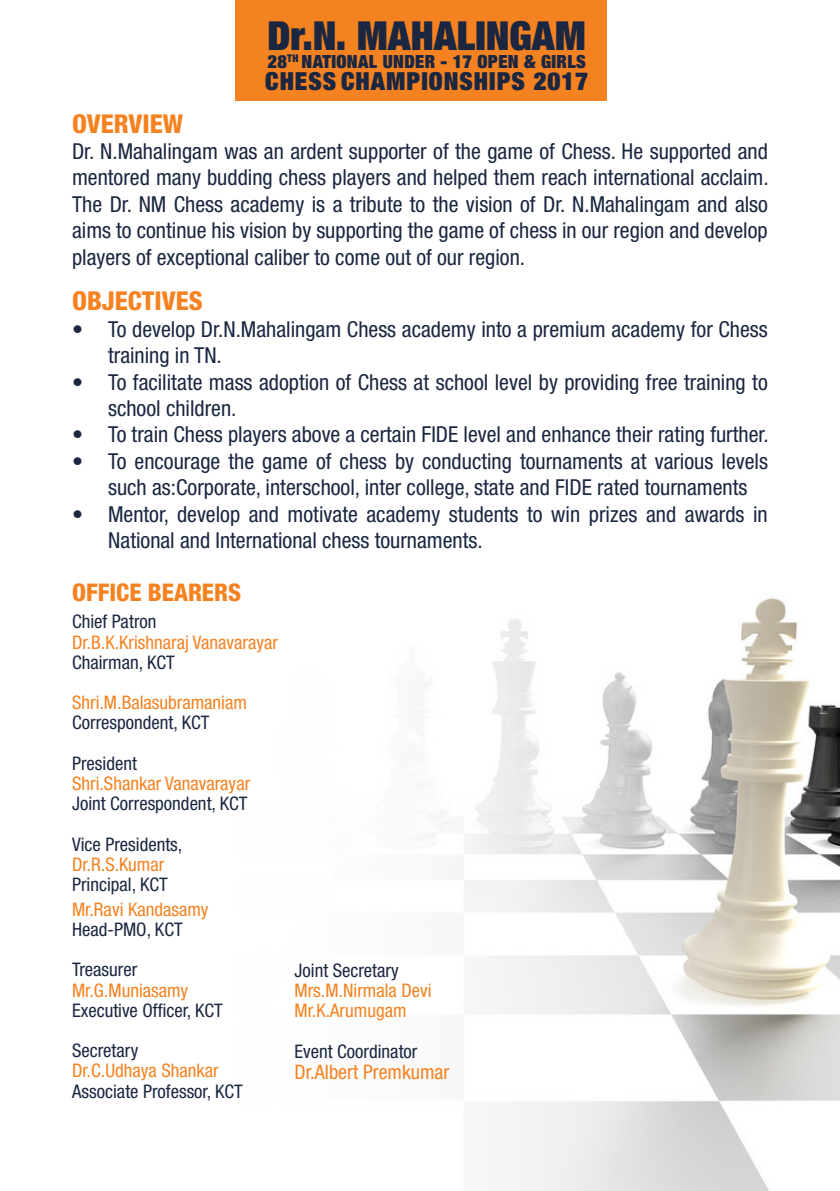
<style>
.page{position:relative;width:840px;height:1191px;background:#fff}
.page>*{position:absolute;margin:0;border:0;box-sizing:border-box;transform-origin:0 0}
.t1{font:900 condensed 40px "Helvetica Neue LT Std";color:#1b2741}
.t2{font:800 condensed 26px "Helvetica Neue LT Std";color:#f58220}
.t3{font:900 condensed 25px "Helvetica Neue LT Std";letter-spacing:.04em;color:#1b2741}
.t4{font:800 condensed 24.4px "Helvetica Neue LT Std";color:#f58220}
.t5{font:condensed 22px/26.4px "Helvetica Neue LT Std";color:#1b2741}
.t6{font:condensed 20px "Helvetica Neue LT Std";color:#f58220}
.t7{font:condensed 18.8px "Helvetica Neue LT Std";color:#1b2741}
.t8{font:condensed 18.8px "Helvetica Neue LT Std";color:#f58220}
.t9{font:900 condensed 18.2px "Helvetica Neue LT Std";letter-spacing:.02em;color:#1b2741}
</style>
<div class="page">
<img style="left:439px;top:598px;width:400px;height:593px">
<div style="left:235px;top:0;width:372px;height:100px;background:#f58220"></div>
<p class="t1" style="left:267px;top:10px;width:320px">Dr.N. MAHALINGAM</p>
<p class="t9" style="left:267px;top:50px;width:320px">28<sup>TH</sup> NATIONAL UNDER - 17 OPEN &amp; GIRLS</p>
<p class="t3" style="left:265px;top:65px;width:324px">CHESS CHAMPIONSHIPS 2017</p>
<p class="t2" style="left:72px;top:107px;width:112px">OVERVIEW</p>
<p class="t5" style="left:72px;top:138px;width:697px;text-align:justify">Dr. N.Mahalingam was an ardent supporter of the game of Chess. He supported and mentored many budding chess players and helped them reach international acclaim.<br>The Dr. NM Chess academy is a tribute to the vision of Dr. N.Mahalingam and also aims to continue his vision by supporting the game of chess in our region and develop players of exceptional caliber to come out of our region.</p>
<p class="t2" style="left:72px;top:285px;width:132px">OBJECTIVES</p>
<p class="t5" style="left:108px;top:315px;width:661px;text-indent:-36px">• To develop Dr.N.Mahalingam Chess academy into a premium academy for Chess training in TN.</p>
<p class="t5" style="left:108px;top:368px;width:660px;text-indent:-36px">• To facilitate mass adoption of Chess at school level by providing free training to school children.</p>
<p class="t5" style="left:72px;top:421px;width:697px">• To train Chess players above a certain FIDE level and enhance their rating further.</p>
<p class="t5" style="left:108px;top:447px;width:661px;text-indent:-36px">• To encourage the game of chess by conducting tournaments at various levels such as:Corporate, interschool, inter college, state and FIDE rated tournaments</p>
<p class="t5" style="left:108px;top:500px;width:660px;text-indent:-36px">• Mentor, develop and motivate academy students to win prizes and awards in<br>National and International chess tournaments.</p>
<p class="t4" style="left:72px;top:577px;width:170px">OFFICE BEARERS</p>
<p class="t7" style="left:72px;top:611px;width:86px">Chief Patron</p>
<p class="t8" style="left:72px;top:631px;width:207px">Dr.B.K.Krishnaraj Vanavarayar</p>
<p class="t7" style="left:72px;top:651px;width:104px">Chairman, KCT</p>
<p class="t8" style="left:72px;top:691px;width:176px">Shri.M.Balasubramaniam</p>
<p class="t7" style="left:72px;top:712px;width:139px">Correspondent, KCT</p>
<p class="t7" style="left:72px;top:752px;width:66px">President</p>
<p class="t8" style="left:72px;top:772px;width:180px">Shri.Shankar Vanavarayar</p>
<p class="t7" style="left:72px;top:792px;width:177px">Joint Correspondent, KCT</p>
<p class="t7" style="left:72px;top:833px;width:112px">Vice Presidents,</p>
<p class="t8" style="left:72px;top:853px;width:94px">Dr.R.S.Kumar</p>
<p class="t7" style="left:72px;top:873px;width:97px">Principal, KCT</p>
<p class="t8" style="left:72px;top:898px;width:138px">Mr.Ravi Kandasamy</p>
<p class="t7" style="left:72px;top:918px;width:112px">Head-PMO, KCT</p>
<p class="t7" style="left:72px;top:958px;width:67px">Treasurer</p>
<p class="t8" style="left:72px;top:979px;width:118px">Mr.G.Muniasamy</p>
<p class="t7" style="left:72px;top:999px;width:152px">Executive Officer, KCT</p>
<p class="t7" style="left:72px;top:1039px;width:68px">Secretary</p>
<p class="t8" style="left:72px;top:1059px;width:148px">Dr.C.Udhaya Shankar</p>
<p class="t7" style="left:72px;top:1080px;width:172px">Associate Professor, KCT</p>
<p class="t7" style="left:294px;top:959px;width:106px">Joint Secretary</p>
<p class="t8" style="left:294px;top:979px;width:138px">Mrs.M.Nirmala Devi</p>
<p class="t8" style="left:294px;top:999px;width:113px">Mr.K.Arumugam</p>
<p class="t7" style="left:294px;top:1040px;width:124px">Event Coordinator</p>
<p class="t6" style="left:294px;top:1060px;width:156px">Dr.Albert Premkumar</p>
</div>
